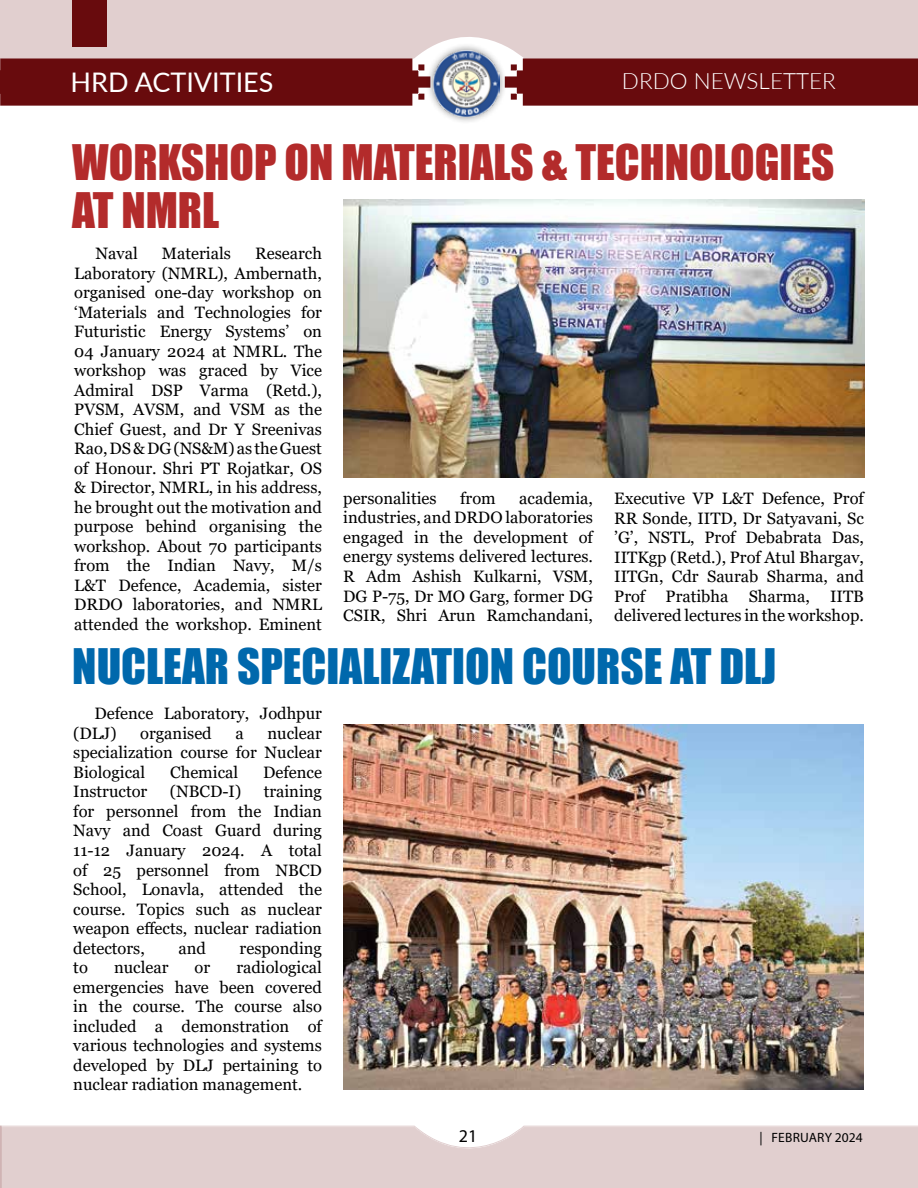
<style>
.page{position:relative;width:918px;height:1188px;background:#fff}
.page>*{position:absolute;margin:0;border:0;box-sizing:border-box;transform-origin:0 0}
.t1{font:45px/48px "Impact";color:#b32b2b}
.t2{font:45px "Impact";color:#0068ac}
.t3{font:27px "Lato";color:#fff}
.t4{font:300 22.5px "Lato";color:#fff}
.t5{font:18px "Myriad Pro";color:#000}
.t6{font:16.5px/19.5px "Georgia";color:#000;text-align:justify}
.t7{font:13.5px "Myriad Pro";letter-spacing:.015em;color:#000}
</style>
<div class="page">
<div style="left:508px;top:59px;width:410px;height:47px;background:#680b0d"></div>
<div style="left:0;top:59px;width:425px;height:47px;background:#680b0d"></div>
<svg style="left:0;top:1125px;width:918px;height:2px"></svg>
<div style="left:0;top:1127px;width:918px;height:61px;background:#e1cfcf"></div>
<div style="left:0;top:0;width:918px;height:59px;background:#e1cfcf"></div>
<div style="left:425px;top:43px;width:83px;height:82px;background:#000;opacity:.5"></div>
<img style="left:434px;top:51px;width:65px;height:66px">
<div style="left:73px;top:0;width:34px;height:46px;background:#680b0d"></div>
<img style="left:344px;top:200px;width:521px;height:278px">
<img style="left:343px;top:725px;width:521px;height:364px">
<h2 class="t3" style="left:71px;top:63px;width:204px">HRD ACTIVITIES</h2>
<h3 class="t4" style="left:622px;top:65px;width:215px">DRDO NEWSLETTER</h3>
<h1 class="t1" style="left:72px;top:137px;width:764px">WORKSHOP ON MATERIALS &amp; TECHNOLOGIES<br>AT NMRL</h1>
<p class="t6" style="left:96px;top:244px;width:44px">Naval</p>
<p class="t6" style="left:162px;top:244px;width:71px">Materials</p>
<p class="t6" style="left:74px;top:244px;width:249px;text-indent:181px">Research Laboratory (NMRL), Ambernath, organised one-day workshop on ‘Materials and Technologies for Futuristic Energy Systems’ on 04 January 2024 at NMRL. The workshop was graced by Vice Admiral DSP Varma (Retd.), PVSM, AVSM, and VSM as the Chief Guest, and Dr Y Sreenivas Rao, DS &amp; DG (NS&amp;M) as the Guest of Honour. Shri PT Rojatkar, OS &amp; Director, NMRL, in his address, he brought out the motivation and purpose behind organising the workshop. About 70 participants from the Indian Navy, M/s L&amp;T Defence, Academia, sister DRDO laboratories, and NMRL attended the workshop. Eminent</p>
<h1 class="t2" style="left:72px;top:631px;width:705px">NUCLEAR SPECIALIZATION COURSE AT DLJ</h1>
<p class="t6" style="left:343px;top:489px;width:95px">personalities</p>
<p class="t6" style="left:460px;top:489px;width:37px">from</p>
<p class="t6" style="left:343px;top:489px;width:251px;text-indent:176px">academia, industries, and DRDO laboratories engaged in the development of energy systems delivered lectures.<br>R Adm Ashish Kulkarni, VSM, DG P-75, Dr MO Garg, former DG CSIR, Shri Arun Ramchandani,</p>
<p class="t6" style="left:614px;top:489px;width:251px">Executive VP L&amp;T Defence, Prof RR Sonde, IITD, Dr Satyavani, Sc ’G’, NSTL, Prof Debabrata Das, IITKgp (Retd.), Prof Atul Bhargav, IITGn, Cdr Saurab Sharma, and Prof Pratibha Sharma, IITB delivered lectures in the workshop.</p>
<p class="t6" style="left:73px;top:704px;width:250px;text-indent:21px">Defence Laboratory, Jodhpur (DLJ)</p>
<p class="t6" style="left:73px;top:724px;width:250px;text-indent:194px">nuclear specialization course for Nuclear Biological</p>
<p class="t6" style="left:140px;top:724px;width:73px">organised</p>
<p class="t6" style="left:235px;top:724px;width:10px">a</p>
<p class="t6" style="left:170px;top:763px;width:70px">Chemical</p>
<p class="t6" style="left:263px;top:763px;width:60px">Defence</p>
<p class="t6" style="left:73px;top:782px;width:76px">Instructor</p>
<p class="t6" style="left:170px;top:782px;width:73px">(NBCD-I)</p>
<p class="t6" style="left:73px;top:782px;width:250px;text-indent:190px">training for personnel from the Indian Navy and Coast Guard during 11-12 January 2024. A total of 25 personnel from NBCD School, Lonavla, attended the course. Topics such as nuclear weapon effects, nuclear radiation detectors,</p>
<p class="t6" style="left:178px;top:938px;width:29px">and</p>
<p class="t6" style="left:240px;top:938px;width:84px">responding</p>
<p class="t6" style="left:73px;top:958px;width:250px;text-indent:163px">radiological emergencies have been covered in the course. The course also included a demonstration of various technologies and systems developed by DLJ pertaining to nuclear radiation management.</p>
<p class="t6" style="left:73px;top:958px;width:16px">to</p>
<p class="t6" style="left:114px;top:958px;width:56px">nuclear</p>
<p class="t6" style="left:195px;top:958px;width:17px">or</p>
<p class="t5" style="left:459px;top:1125px;width:20px">21</p>
<p class="t7" style="left:759px;top:1129px;width:105px">| FEBRUARY 2024</p>
</div>
